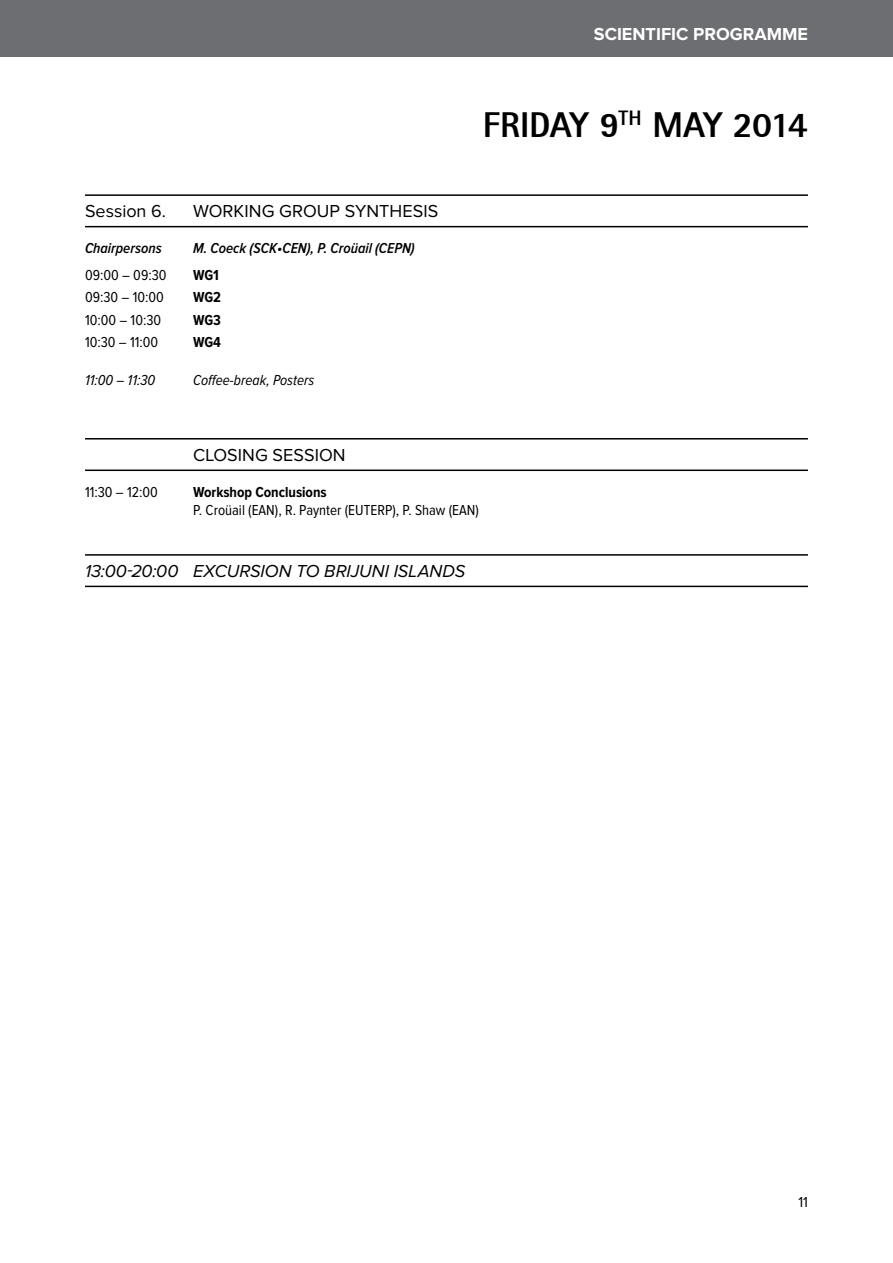
<style>
.page{position:relative;width:893px;height:1263px;background:#fff}
.page>*{position:absolute;margin:0;border:0;box-sizing:border-box;transform-origin:0 0}
.t1{font:36px "AT Rot San Ser Ext Bol";letter-spacing:-.01em;color:#000}
.t2{font:18px "Proxima Nova";color:#000}
.t3{font:italic 18px "Proxima Nova";color:#000}
.t4{font:700 18px "Proxima Nova";color:#fff}
.t5{font:15px "Proxima Nova Cond";color:#000}
.t6{font:italic 600 15px "Proxima Nova Cond";color:#000}
.t7{font:700 15px "Proxima Nova Cond";color:#000}
.t8{font:italic 15px "Proxima Nova Cond";color:#000}
</style>
<div class="page">
<div style="left:0;top:0;width:893px;height:57px;background:#6d6e71"></div>
<hr style="left:85px;top:194px;width:723px;height:2px;background:#000">
<hr style="left:85px;top:226px;width:723px;height:1px;background:#000">
<hr style="left:85px;top:438px;width:723px;height:1px;background:#000">
<hr style="left:85px;top:469px;width:723px;height:2px;background:#000">
<hr style="left:85px;top:554px;width:723px;height:2px;background:#000">
<hr style="left:85px;top:586px;width:723px;height:1px;background:#000">
<p class="t4" style="left:594px;top:26px;width:216px">SCIENTIFIC PROGRAMME</p>
<p class="t2" style="left:85px;top:203px;width:82px">SESSION 6.</p>
<p class="t2" style="left:193px;top:203px;width:229px">WORKI NG GROUP SYNTHESIS</p>
<p class="t6" style="left:85px;top:241px;width:78px">Chairpersons</p>
<p class="t6" style="left:193px;top:241px;width:223px">M. Coeck (SCK•CEN), P. Croüail (CEPN)</p>
<p class="t5" style="left:85px;top:268px;width:83px">09:00 – 09:30</p>
<p class="t7" style="left:193px;top:268px;width:27px">WG1</p>
<p class="t5" style="left:85px;top:291px;width:80px">09:30 – 10:00</p>
<p class="t7" style="left:193px;top:291px;width:30px">WG2</p>
<p class="t5" style="left:85px;top:313px;width:78px">10:00 – 10:30</p>
<p class="t7" style="left:193px;top:313px;width:29px">WG3</p>
<p class="t5" style="left:85px;top:336px;width:75px">10:30 – 11:00</p>
<p class="t7" style="left:193px;top:336px;width:29px">WG4</p>
<p class="t8" style="left:85px;top:373px;width:72px">11:00 – 11:30</p>
<p class="t8" style="left:193px;top:373px;width:123px">Coffee-break, Posters</p>
<p class="t2" style="left:85px;top:446px;width:41px">C</p>
<p class="t2" style="left:205px;top:446px;width:142px">LOSI NG SESSION</p>
<h1 class="t1" style="left:483px;top:102px;width:327px">FRI DAY 9<sup>TH</sup> MAY 2014</h1>
<p class="t5" style="left:85px;top:485px;width:74px">11:30 – 12:00</p>
<p class="t7" style="left:193px;top:485px;width:135px">Workshop Conclusions</p>
<p class="t5" style="left:193px;top:503px;width:287px">P. Croüail (EAN), R. Paynter (EUTERP), P. Shaw (EAN)</p>
<p class="t3" style="left:85px;top:562px;width:370px">13:00-20:00 EXCURSION TO BRIJUNI ISLANDS</p>
<p class="t5" style="left:798px;top:1195px;width:11px">11</p>
</div>
